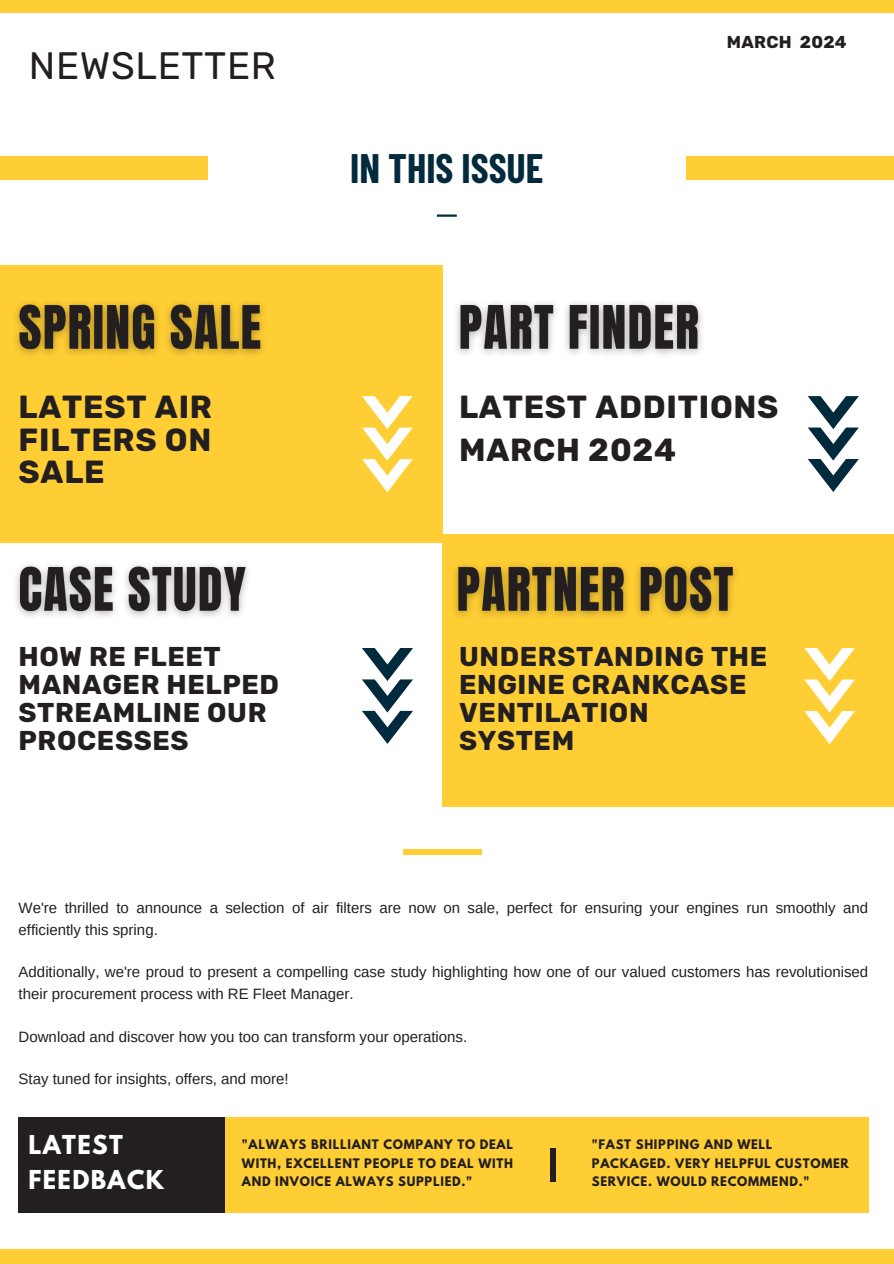
<style>
.page{position:relative;width:894px;height:1264px;background:#fff}
.page>*{position:absolute;margin:0;border:0;box-sizing:border-box;transform-origin:0 0}
.t1{font:700 40.2px "Barlow Condensed";color:#022a3d}
.t2{font:38.25px "Rubik";letter-spacing:.015em;color:#231f20}
.t3{font:700 31.8px/32.7px "Rubik";letter-spacing:.025em;color:#231f20;text-align:justify}
.t4{font:700 27.15px/27.8px "Rubik";letter-spacing:.025em;color:#231f20}
.t5{font:700 23.1px/35.4px "League Spartan";letter-spacing:.06em;color:#fff}
.t6{font:700 17.25px "Rubik";letter-spacing:.015em;color:#231f20}
.t7{font:15px/21.3px "Arimo";color:#231f20}
.t8{font:700 11.7px/18.5px "League Spartan";letter-spacing:.06em;color:#231f20;text-align:justify}
</style>
<div class="page">
<div style="left:0;top:265px;width:442px;height:277px;background:#ffce34"></div>
<div style="left:0;top:156px;width:207px;height:23px;background:#ffce34"></div>
<div style="left:686px;top:156px;width:207px;height:23px;background:#ffce34"></div>
<svg style="left:362px;top:648px;width:50px;height:96px"></svg>
<div style="left:0;top:0;width:893px;height:12px;background:#ffce34"></div>
<div style="left:0;top:1249px;width:893px;height:14px;background:#ffce34"></div>
<hr style="left:437px;top:214px;width:19px;height:3px;background:#022a3d">
<div style="left:442px;top:534px;width:451px;height:273px;background:#ffce34"></div>
<img style="left:454px;top:564px;width:282px;height:53px">
<svg style="left:804px;top:648px;width:50px;height:96px"></svg>
<svg style="left:807px;top:396px;width:51px;height:96px"></svg>
<svg style="left:362px;top:396px;width:50px;height:96px"></svg>
<div style="left:403px;top:849px;width:78px;height:6px;background:#ffce34"></div>
<div style="left:19px;top:1117px;width:206px;height:96px;background:#231f20"></div>
<img style="left:16px;top:302px;width:248px;height:53px">
<img style="left:456px;top:302px;width:246px;height:53px">
<img style="left:16px;top:564px;width:232px;height:53px">
<div style="left:225px;top:1117px;width:643px;height:96px;background:#ffce34"></div>
<div style="left:549px;top:1148px;width:6px;height:33px;background:#231f20"></div>
<h4 class="t2" style="left:29px;top:43px;width:248px">NEWSLETTER</h4>
<p class="t1" style="left:350px;top:142px;width:195px">IN THIS ISSUE</p>
<h5 class="t6" style="left:726px;top:32px;width:121px">MARCH 2024</h5>
<h3 class="t3" style="left:19px;top:390px;width:195px">LATEST AIR FILTERS ON SALE</h3>
<p class="t3" style="left:459px;top:390px;width:321px">LATEST ADDITIONS</p>
<h2 class="t3" style="left:459px;top:433px;width:218px">MARCH 2024</h2>
<p class="t4" style="left:19px;top:643px;width:262px">HOW RE FLEET<br>MANAGER HELPED<br>STREAMLINE OUR<br>PROCESSES</p>
<p class="t4" style="left:459px;top:643px;width:309px">UNDERSTANDING THE<br>ENGINE CRANKCASE<br>VENTILATION<br>SYSTEM</p>
<h4 class="t7" style="left:19px;top:897px;width:850px">We're thrilled to announce a selection of air filters are now on sale, perfect for ensuring your engines run smoothly and efficiently this spring.</h4>
<p class="t7" style="left:19px;top:961px;width:850px">Additionally, we're proud to present a compelling case study highlighting how one of our valued customers has revolutionised their procurement process with RE Fleet Manager.</p>
<h5 class="t7" style="left:19px;top:1025px;width:450px">Download and discover how you too can transform your operations.</h5>
<p class="t7" style="left:19px;top:1068px;width:271px">Stay tuned for insights, offers, and more!</p>
<p class="t5" style="left:28px;top:1129px;width:137px">LATEST<br>FEEDBACK</p>
<p class="t8" style="left:242px;top:1136px;width:272px">"ALWAYS BRILLIANT COMPANY TO DEAL WITH, EXCELLENT PEOPLE TO DEAL WITH AND INVOICE ALWAYS SUPPLIED."</p>
<p class="t8" style="left:591px;top:1136px;width:258px;text-align:left">"FAST SHIPPING AND WELL<br>PACKAGED. VERY HELPFUL CUSTOMER<br>SERVICE. WOULD RECOMMEND."</p>
</div>
